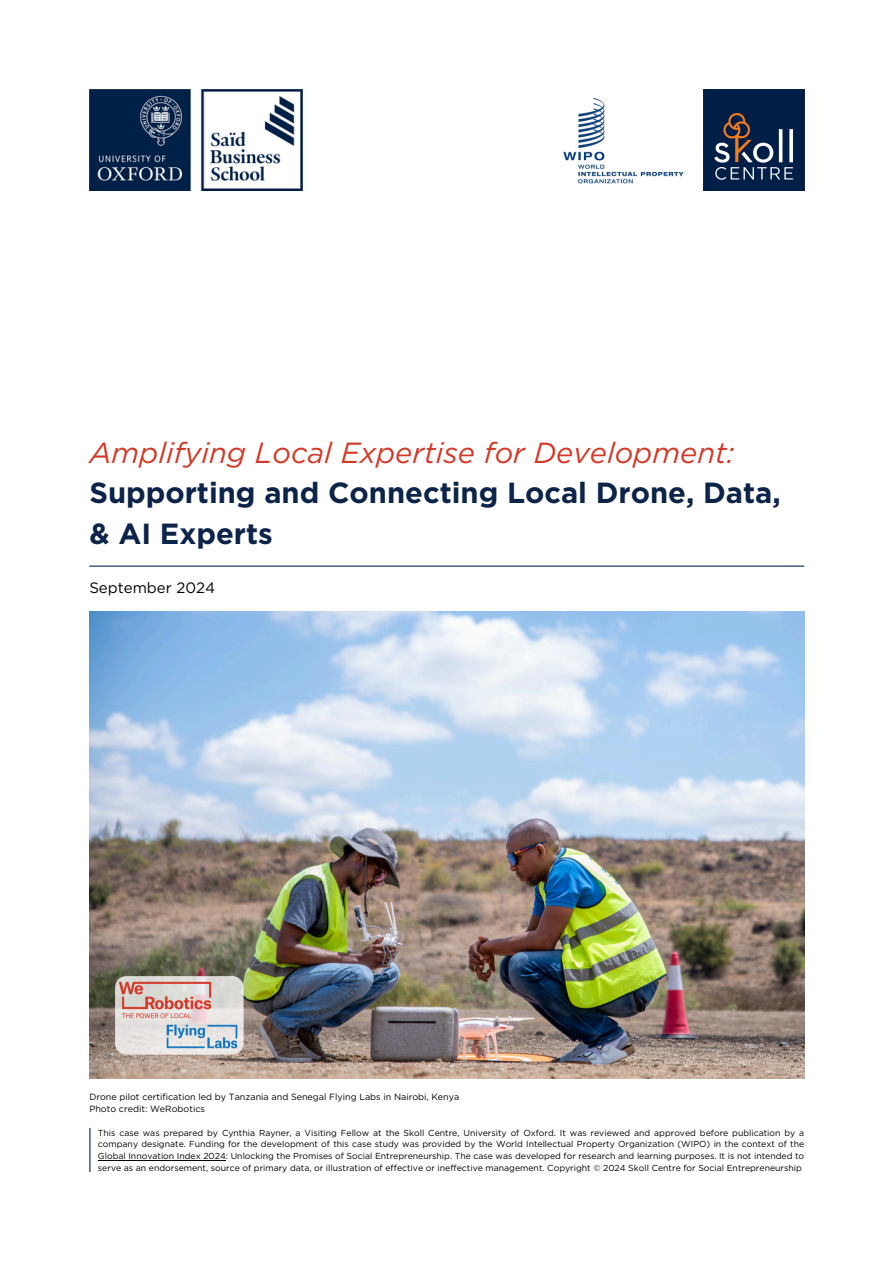
<style>
.page{position:relative;width:894px;height:1264px;background:#fff}
.page>*{position:absolute;margin:0;border:0;box-sizing:border-box;transform-origin:0 0}
.t1{font:700 29.1px/40.5px "Gotham";color:#0c2449}
.t2{font:15px "Gotham";color:#000}
.t3{font:9px "Gotham";color:#000}
.t4{font:8.7px/11.6px "Gotham";color:#000;text-align:justify}
.s1{font-weight:400;font-style:italic;color:#d43827}
</style>
<div class="page">
<img style="left:89px;top:611px;width:715px;height:467px">
<hr style="left:89px;top:565px;width:715px;height:1px;background:#0c2449">
<svg style="left:115px;top:976px;width:128px;height:78px;background:#dedcd9"></svg>
<img style="left:118px;top:978px;width:96px;height:42px">
<img style="left:161px;top:1018px;width:83px;height:36px">
<img style="left:703px;top:89px;width:101px;height:102px">
<img style="left:89px;top:89px;width:213px;height:102px">
<img style="left:563px;top:97px;width:121px;height:87px">
<hr style="left:89px;top:1127px;width:1px;height:44px;background:#0c2449">
<hr style="left:98px;top:1159px;width:128px;height:1px;background:#000">
<p class="t1" style="left:89px;top:432px;width:692px"><span class="s1">Amplifying Local Expertise for Development:<br></span>Supporting and Connecting Local Drone, Data, &amp; AI Experts</p>
<h2 class="t2" style="left:89px;top:579px;width:127px">September 2024</h2>
<p class="t3" style="left:89px;top:1091px;width:371px">Drone pilot certification led by Tanzania and Senegal Flying Labs in Nairobi, Kenya</p>
<h1 class="t3" style="left:89px;top:1103px;width:117px">Photo credit: WeRobotics</h1>
<p class="t4" style="left:98px;top:1126px;width:707px">This case was prepared by Cynthia Rayner, a Visiting Fellow at the Skoll Centre, University of Oxford. It was reviewed and approved before publication by a company designate. Funding for the development of this case study was provided by the World Intellectual Property Organization (WIPO) in the context of the Global Innovation Index 2024: Unlocking the Promises of Social Entrepreneurship. The case was developed for research and learning purposes. It is not intended to serve as an endorsement, source of primary data, or illustration of effective or ineffective management. Copyright © 2024 Skoll Centre for Social Entrepreneurship</p>
</div>
